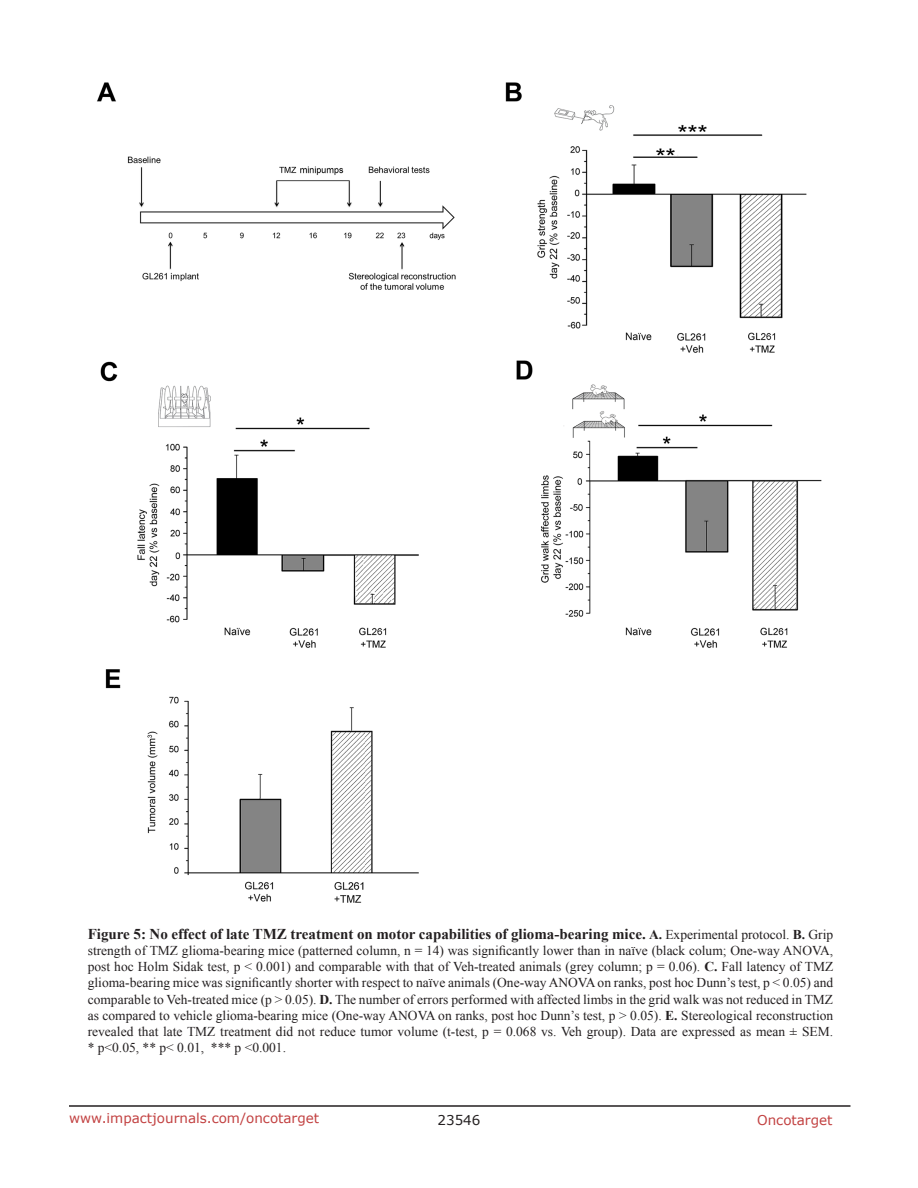
<style>
.page{position:relative;width:918px;height:1188px;background:#fff}
.page>*{position:absolute;margin:0;border:0;box-sizing:border-box;transform-origin:0 0}
.figuretext{font:700 15px "Times New Roman";color:#231f20}
.figuretext-2{font:13.5px/16.2px "Times New Roman";color:#231f20;text-align:justify}
.t1{font:13.5px "Verdana";color:#c24141}
.t2{font:13.5px "Verdana";color:#231f20}
.s1{font-size:13.5px}
.s2{font-weight:400;font-size:13.5px}
.s3{font-weight:700}
</style>
<div class="page">
<hr style="left:69px;top:1105px;width:781px;height:2px;background:#231f20">
<img style="left:97px;top:82px;width:725px;height:821px">
<p class="figuretext" style="left:88px;top:923px;width:747px">Figure 5: No effect of late TMZ treatment on motor capabilities of glioma-bearing mice. <span class="s1">A.</span> <span class="s2">Experimental protocol.</span> <span class="s1">B.</span> <span class="s2">Grip</span></p>
<p class="figuretext-2" style="left:88px;top:942px;width:747px">strength of TMZ glioma-bearing mice (patterned column, n = 14) was significantly lower than in naïve (black colum; One-way ANOVA, post hoc Holm Sidak test, p &lt; 0.001) and comparable with that of Veh-treated animals (grey column; p = 0.06). <span class="s3">C.</span> Fall latency of TMZ glioma-bearing mice was significantly shorter with respect to naïve animals (One-way ANOVA on ranks, post hoc Dunn’s test, p &lt; 0.05) and comparable to Veh-treated mice (p &gt; 0.05). <span class="s3">D.</span> The number of errors performed with affected limbs in the grid walk was not reduced in TMZ as compared to vehicle glioma-bearing mice (One-way ANOVA on ranks, post hoc Dunn’s test, p &gt; 0.05). <span class="s3">E.</span> Stereological reconstruction revealed that late TMZ treatment did not reduce tumor volume (t-test, p = 0.068 vs. Veh group). Data are expressed as mean ± SEM. * p&lt;0.05, ** p&lt; 0.01, *** p &lt;0.001.</p>
<p class="t1" style="left:69px;top:1109px;width:252px">www.impactjournals.com/oncotarget</p>
<p class="t2" style="left:438px;top:1111px;width:44px">23546</p>
<p class="t1" style="left:757px;top:1111px;width:77px">Oncotarget</p>
</div>
